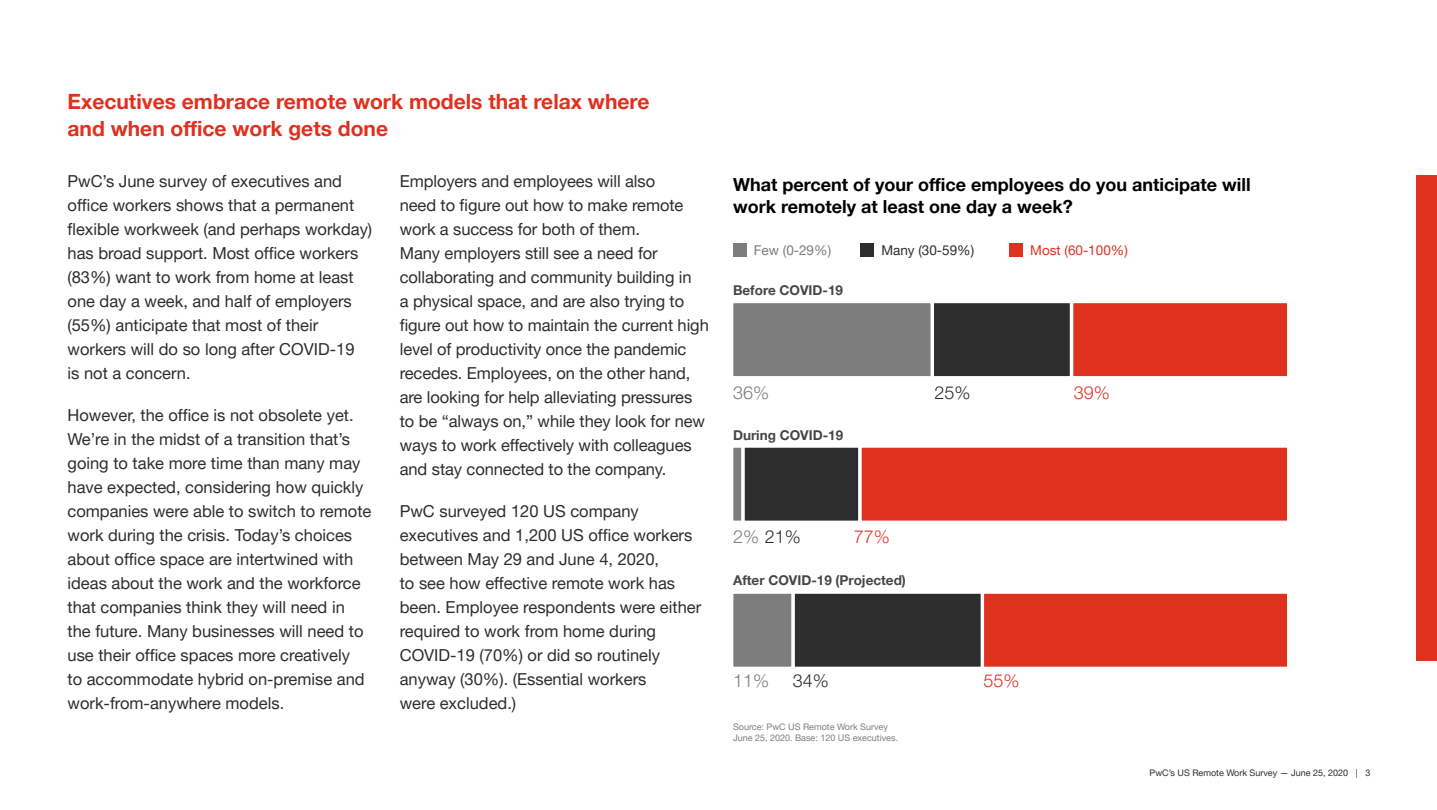
<style>
.page{position:relative;width:1437px;height:810px;background:#fff}
.page>*{position:absolute;margin:0;border:0;box-sizing:border-box;transform-origin:0 0}
.t1{font:700 21px/27px "Helvetica Neue LT Pro";color:#e0301e}
.t2{font:700 18px/21.6px "Helvetica Neue LT Pro";color:#000}
.t3{font:300 18px "Helvetica Neue LT Pro";color:#2d2d2d}
.t4{font:300 18px "Helvetica Neue LT Pro";color:#df3326}
.t5{font:300 18px "Helvetica Neue LT Pro";color:#7d7d7d}
.t6{font:16.5px/24px "Helvetica Neue LT Pro";color:#2d2d2d}
.t7{font:700 13.5px "Helvetica Neue LT Pro";color:#464646}
.t8{font:13.5px "Helvetica Neue LT Pro";color:#e0301e}
.t9{font:13.5px "Helvetica Neue LT Pro";color:#2d2d2d}
.t10{font:13.5px "Helvetica Neue LT Pro";color:#7d7d7d}
.t11{font:9px/10.8px "Helvetica Neue LT Pro";color:#7d7d7d}
.t12{font:9px "Helvetica Neue LT Pro";color:#2d2d2d}
.s1{color:#7d7d7d}
</style>
<div class="page">
<div style="left:1071px;top:302px;width:217px;height:76px;background:#e0301e"></div>
<div style="left:1069px;top:300px;width:221px;height:79px;border:3px solid #fff"></div>
<div style="left:932px;top:302px;width:139px;height:76px;background:#2d2d2d"></div>
<div style="left:930px;top:300px;width:143px;height:79px;border:3px solid #fff"></div>
<svg style="left:733px;top:300px;width:201px;height:79px;background:#898989"></svg>
<div style="left:859px;top:446px;width:429px;height:76px;background:#e0301e"></div>
<div style="left:858px;top:444px;width:432px;height:80px;border:3px solid #fff"></div>
<div style="left:743px;top:446px;width:116px;height:76px;background:#2d2d2d"></div>
<div style="left:741px;top:444px;width:120px;height:80px;border:3px solid #fff"></div>
<svg style="left:733px;top:444px;width:12px;height:80px"></svg>
<div style="left:982px;top:592px;width:306px;height:76px;background:#e0301e"></div>
<div style="left:980px;top:590px;width:310px;height:80px;border:3px solid #fff"></div>
<div style="left:793px;top:592px;width:189px;height:76px;background:#2d2d2d"></div>
<div style="left:791px;top:590px;width:193px;height:80px;border:3px solid #fff"></div>
<svg style="left:733px;top:590px;width:61px;height:80px;background:#8e8e8e"></svg>
<div style="left:733px;top:243px;width:14px;height:14px;background:#7d7d7d"></div>
<div style="left:1008px;top:243px;width:14px;height:14px;background:#e0301e"></div>
<div style="left:860px;top:243px;width:14px;height:14px;background:#2d2d2d"></div>
<div style="left:1416px;top:176px;width:20px;height:486px;background:#e0301e"></div>
<p class="t1" style="left:68px;top:88px;width:583px">Executives embrace remote work models that relax where and when office work gets done</p>
<p class="t6" style="left:68px;top:169px;width:306px">PwC’s June survey of executives and office workers shows that a permanent flexible workweek (and perhaps workday) has broad support. Most office workers (83%) want to work from home at least one day a week, and half of employers (55%) anticipate that most of their workers will do so long after COVID-19<br>is not a concern.</p>
<p class="t6" style="left:68px;top:403px;width:305px">However, the office is not obsolete yet.<br>We’re in the midst of a transition that’s going to take more time than many may have expected, considering how quickly companies were able to switch to remote work during the crisis. Today’s choices about office space are intertwined with ideas about the work and the workforce that companies think they will need in the future. Many businesses will need to use their office spaces more creatively<br>to accommodate hybrid on-premise and work-from-anywhere models.</p>
<p class="t6" style="left:400px;top:169px;width:310px">Employers and employees will also<br>need to figure out how to make remote work a success for both of them.<br>Many employers still see a need for collaborating and community building in<br>a physical space, and are also trying to figure out how to maintain the current high level of productivity once the pandemic recedes. Employees, on the other hand, are looking for help alleviating pressures to be “always on,” while they look for new ways to work effectively with colleagues and stay connected to the company.</p>
<p class="t6" style="left:400px;top:499px;width:303px">PwC surveyed 120 US company executives and 1,200 US office workers between May 29 and June 4, 2020,<br>to see how effective remote work has been. Employee respondents were either required to work from home during<br>COVID-19 (70%) or did so routinely anyway (30%). (Essential workers<br>were excluded.)</p>
<p class="t2" style="left:733px;top:173px;width:519px">What percent of your office employees do you anticipate will work remotely at least one day a week?</p>
<p class="t10" style="left:754px;top:241px;width:79px">Few (0-29%)</p>
<p class="t9" style="left:881px;top:241px;width:94px">Many (30-59%)</p>
<p class="t8" style="left:1030px;top:241px;width:99px">Most (60-100%)</p>
<p class="t7" style="left:733px;top:282px;width:112px">Before COVID-19</p>
<p class="t5" style="left:733px;top:381px;width:38px">36%</p>
<p class="t3" style="left:934px;top:381px;width:38px">25%</p>
<p class="t4" style="left:1073px;top:381px;width:38px">39%</p>
<p class="t7" style="left:733px;top:427px;width:112px">During COVID-19</p>
<p class="t3" style="left:733px;top:526px;width:69px"><span class="s1">2%</span> 21%</p>
<p class="t4" style="left:854px;top:526px;width:38px">77%</p>
<p class="t7" style="left:733px;top:572px;width:174px">After COVID-19 (Projected)</p>
<p class="t5" style="left:733px;top:670px;width:38px">11%</p>
<p class="t3" style="left:793px;top:670px;width:38px">34%</p>
<p class="t4" style="left:983px;top:670px;width:38px">55%</p>
<p class="t11" style="left:733px;top:721px;width:167px">Source: PwC US Remote Work Survey<br>June 25, 2020. Base: 120 US executives.</p>
<p class="t12" style="left:1149px;top:767px;width:222px">PwC’s US Remote Work Survey — June 25, 2020 | 3</p>
</div>
